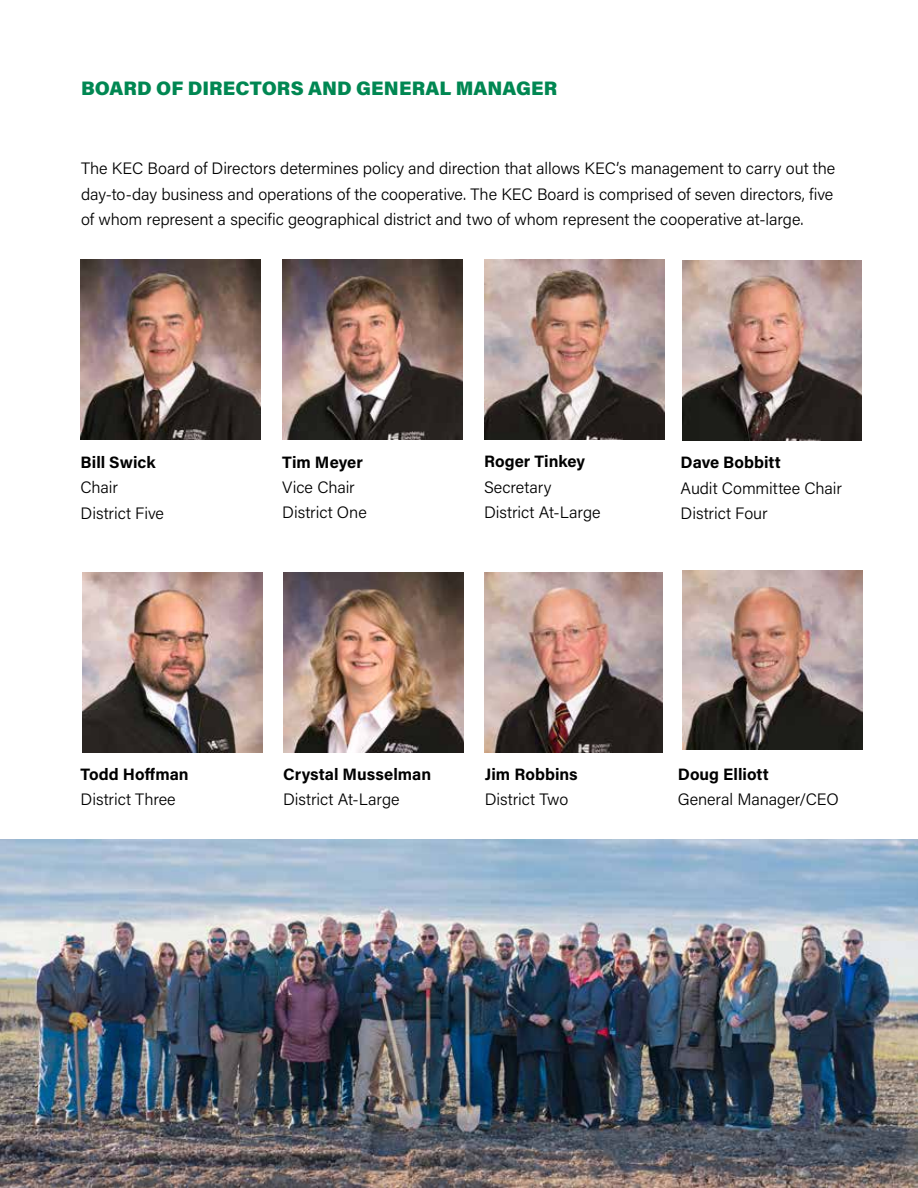
<style>
.page{position:relative;width:918px;height:1188px;background:#fff}
.page>*{position:absolute;margin:0;border:0;box-sizing:border-box;transform-origin:0 0}
.t1{font:19.5px "Acumin Variable Concept";letter-spacing:.005em;color:#008752}
.t2{font:300 16.5px/25.5px "Acumin Pro";letter-spacing:-.005em;color:#000}
.t3{font:700 16.5px "Acumin Pro";letter-spacing:.005em;color:#000}
</style>
<div class="page">
<img style="left:283px;top:572px;width:180px;height:180px">
<img style="left:485px;top:572px;width:178px;height:180px">
<img style="left:82px;top:572px;width:180px;height:180px">
<img style="left:81px;top:260px;width:180px;height:180px">
<img style="left:485px;top:260px;width:180px;height:180px">
<img style="left:682px;top:570px;width:180px;height:180px">
<img style="left:282px;top:260px;width:180px;height:180px">
<img style="left:683px;top:261px;width:178px;height:180px">
<img style="left:0;top:839px;width:918px;height:349px">
<p class="t1" style="left:81px;top:75px;width:478px">BOARD OF DIRECTORS AND GENERAL MANAGER</p>
<p class="t2" style="left:81px;top:155px;width:756px">The KEC Board of Directors determines policy and direction that allows KEC’s management to carry out the day-to-day business and operations of the cooperative. The KEC Board is comprised of seven directors, five of whom represent a specific geographical district and two of whom represent the cooperative at-large.</p>
<p class="t3" style="left:81px;top:450px;width:77px">Bill Swick</p>
<p class="t2" style="left:81px;top:474px;width:85px">Chair<br>District Five</p>
<p class="t3" style="left:282px;top:450px;width:82px">Tim Meyer</p>
<p class="t2" style="left:282px;top:474px;width:86px">Vice Chair<br>District One</p>
<p class="t3" style="left:484px;top:450px;width:103px">Roger Tinkey</p>
<p class="t2" style="left:484px;top:474px;width:118px">Secretary<br>District At-Large</p>
<p class="t3" style="left:681px;top:451px;width:102px">Dave Bobbitt</p>
<p class="t2" style="left:681px;top:475px;width:163px">Audit Committee Chair<br>District Four</p>
<p class="t3" style="left:81px;top:762px;width:110px">Todd Hoffman</p>
<p class="t2" style="left:81px;top:786px;width:97px">District Three</p>
<p class="t3" style="left:283px;top:762px;width:150px">Crystal Musselman</p>
<p class="t2" style="left:283px;top:786px;width:118px">District At-Large</p>
<p class="t3" style="left:485px;top:762px;width:95px">Jim Robbins</p>
<p class="t2" style="left:485px;top:786px;width:85px">District Two</p>
<p class="t3" style="left:678px;top:762px;width:93px">Doug Elliott</p>
<p class="t2" style="left:678px;top:786px;width:163px">General Manager/CEO</p>
</div>
